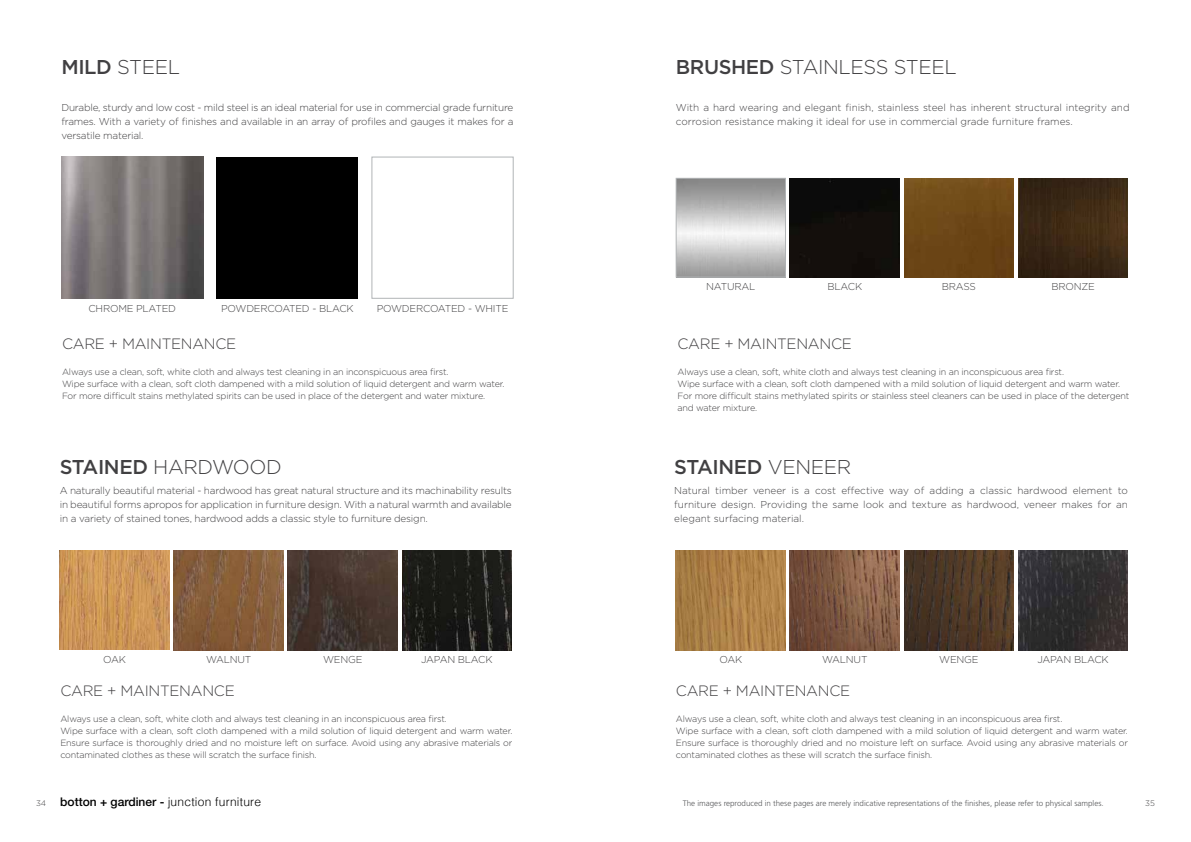
<style>
.page{position:relative;width:1191px;height:842px;background:#fff}
.page>*{position:absolute;margin:0;border:0;box-sizing:border-box;transform-origin:0 0}
.t1{font:300 20px "Gotham";letter-spacing:-.02em;color:#414042}
.t2{font:500 20px "Gotham";letter-spacing:-.02em;color:#414042}
.t3{font:300 15px "Gotham";letter-spacing:-.02em;color:#414042}
.t4{font:300 12px "Helvetica";letter-spacing:.02em;color:#000}
.t5{font:300 10px/14px "Gotham";letter-spacing:-.02em;color:#414042;text-align:justify}
.t6{font:300 10px/14px "Gotham";color:#414042}
.t7{font:300 9px/12px "Gotham";letter-spacing:-.02em;color:#414042}
.t8{font:300 8px "Frutiger";color:#58595b}
.t9{font:300 8px "Gotham";color:#414042}
.s1{font-weight:500}
.s2{font-weight:300}
.s3{font-family:"Gotham";font-size:8px;color:#414042}
.s4{font-family:"Helvetica Neue";font-weight:500}
</style>
<div class="page">
<img style="left:288px;top:551px;width:110px;height:99px">
<img style="left:402px;top:551px;width:110px;height:99px">
<img style="left:60px;top:551px;width:109px;height:99px">
<img style="left:174px;top:551px;width:110px;height:99px">
<img style="left:904px;top:551px;width:110px;height:99px">
<img style="left:1018px;top:551px;width:110px;height:99px">
<img style="left:676px;top:551px;width:109px;height:99px">
<img style="left:790px;top:551px;width:109px;height:99px">
<img style="left:61px;top:157px;width:142px;height:142px">
<div style="left:216px;top:157px;width:142px;height:142px;background:#000"></div>
<div style="left:372px;top:157px;width:141px;height:142px;background:#fff;border:1px solid #b1b4b6"></div>
<img style="left:904px;top:178px;width:110px;height:99px">
<img style="left:1018px;top:178px;width:110px;height:99px">
<div style="left:676px;top:178px;width:109px;height:99px;border:1px solid #b1b4b6"></div>
<div style="left:790px;top:178px;width:109px;height:99px;background:#120f0c"></div>
<h1 class="t1" style="left:61px;top:54px;width:120px"><span class="s1">MILD</span> STEEL</h1>
<p class="t5" style="left:61px;top:100px;width:453px">Durable, sturdy and low cost - mild steel is an ideal material for use in commercial grade furniture frames. With a variety of finishes and available in an array of profiles and gauges it makes for a versatile material.</p>
<p class="t5" style="left:88px;top:301px;width:89px">CHROME PLATED</p>
<p class="t5" style="left:221px;top:301px;width:134px">POWDERCOATED - BLACK</p>
<p class="t5" style="left:377px;top:301px;width:133px">POWDERCOATED - WHITE</p>
<h2 class="t3" style="left:62px;top:335px;width:176px">CARE + MAINTENANCE</h2>
<p class="t7" style="left:62px;top:366px;width:444px">Always use a clean, soft, white cloth and always test cleaning in an inconspicuous area first.<br>Wipe surface with a clean, soft cloth dampened with a mild solution of liquid detergent and warm water.<br>For more difficult stains methylated spirits can be used in place of the detergent and water mixture.</p>
<h1 class="t1" style="left:60px;top:454px;width:224px"><span class="s1">STAINED</span> HARDWOOD</h1>
<p class="t5" style="left:60px;top:483px;width:453px">A naturally beautiful material - hardwood has great natural structure and its machinability results in beautiful forms apropos for application in furniture design. With a natural warmth and available in a variety of stained tones, hardwood adds a classic style to furniture design.</p>
<h1 class="t1" style="left:676px;top:54px;width:282px"><span class="s1">BRUSHED</span> STAINLESS STEEL</h1>
<p class="t6" style="left:676px;top:100px;width:455px">With a hard wearing and elegant finish, stainless steel has inherent structural integrity and corrosion resistance making it ideal for use in commercial grade furniture frames.</p>
<p class="t5" style="left:706px;top:279px;width:51px">NATURAL</p>
<p class="t5" style="left:827px;top:279px;width:36px">BLACK</p>
<p class="t5" style="left:942px;top:279px;width:36px">BRASS</p>
<p class="t5" style="left:1051px;top:279px;width:45px">BRONZE</p>
<h2 class="t3" style="left:677px;top:335px;width:176px">CARE + MAINTENANCE</h2>
<p class="t7" style="left:677px;top:366px;width:453px">Always use a clean, soft, white cloth and always test cleaning in an inconspicuous area first.<br>Wipe surface with a clean, soft cloth dampened with a mild solution of liquid detergent and warm water.<br>For more difficult stains methylated spirits or stainless steel cleaners can be used in place of the detergent and water mixture.</p>
<h1 class="t2" style="left:674px;top:454px;width:178px">STAINED <span class="s2">VENEER</span></h1>
<p class="t5" style="left:674px;top:483px;width:455px">Natural timber veneer is a cost effective way of adding a classic hardwood element to furniture design. Providing the same look and texture as hardwood, veneer makes for an elegant surfacing material.</p>
<p class="t5" style="left:103px;top:652px;width:24px">OAK</p>
<p class="t5" style="left:206px;top:652px;width:47px">WALNUT</p>
<p class="t5" style="left:323px;top:652px;width:41px">WENGE</p>
<p class="t5" style="left:421px;top:652px;width:73px">JAPAN BLACK</p>
<p class="t5" style="left:719px;top:652px;width:24px">OAK</p>
<p class="t5" style="left:822px;top:652px;width:47px">WALNUT</p>
<p class="t5" style="left:939px;top:652px;width:41px">WENGE</p>
<p class="t5" style="left:1037px;top:652px;width:73px">JAPAN BLACK</p>
<h2 class="t3" style="left:60px;top:681px;width:176px">CARE + MAINTENANCE</h2>
<p class="t7" style="left:60px;top:712px;width:453px">Always use a clean, soft, white cloth and always test cleaning in an inconspicuous area first.<br>Wipe surface with a clean, soft cloth dampened with a mild solution of liquid detergent and warm water.<br>Ensure surface is thoroughly dried and no moisture left on surface. Avoid using any abrasive materials or contaminated clothes as these will scratch the surface finish.</p>
<h2 class="t3" style="left:676px;top:681px;width:176px">CARE + MAINTENANCE</h2>
<p class="t7" style="left:676px;top:712px;width:453px">Always use a clean, soft, white cloth and always test cleaning in an inconspicuous area first.<br>Wipe surface with a clean, soft cloth dampened with a mild solution of liquid detergent and warm water.<br>Ensure surface is thoroughly dried and no moisture left on surface. Avoid using any abrasive materials or contaminated clothes as these will scratch the surface finish.</p>
<h3 class="t4" style="left:36px;top:791px;width:227px"><span class="s3">34</span> <span class="s4">botton + gardiner -</span> junction furniture</h3>
<p class="t8" style="left:683px;top:799px;width:422px">The images reproduced in these pages are merely indicative representations of the finishes, please refer to physical samples.</p>
<p class="t9" style="left:1145px;top:798px;width:11px">35</p>
</div>
